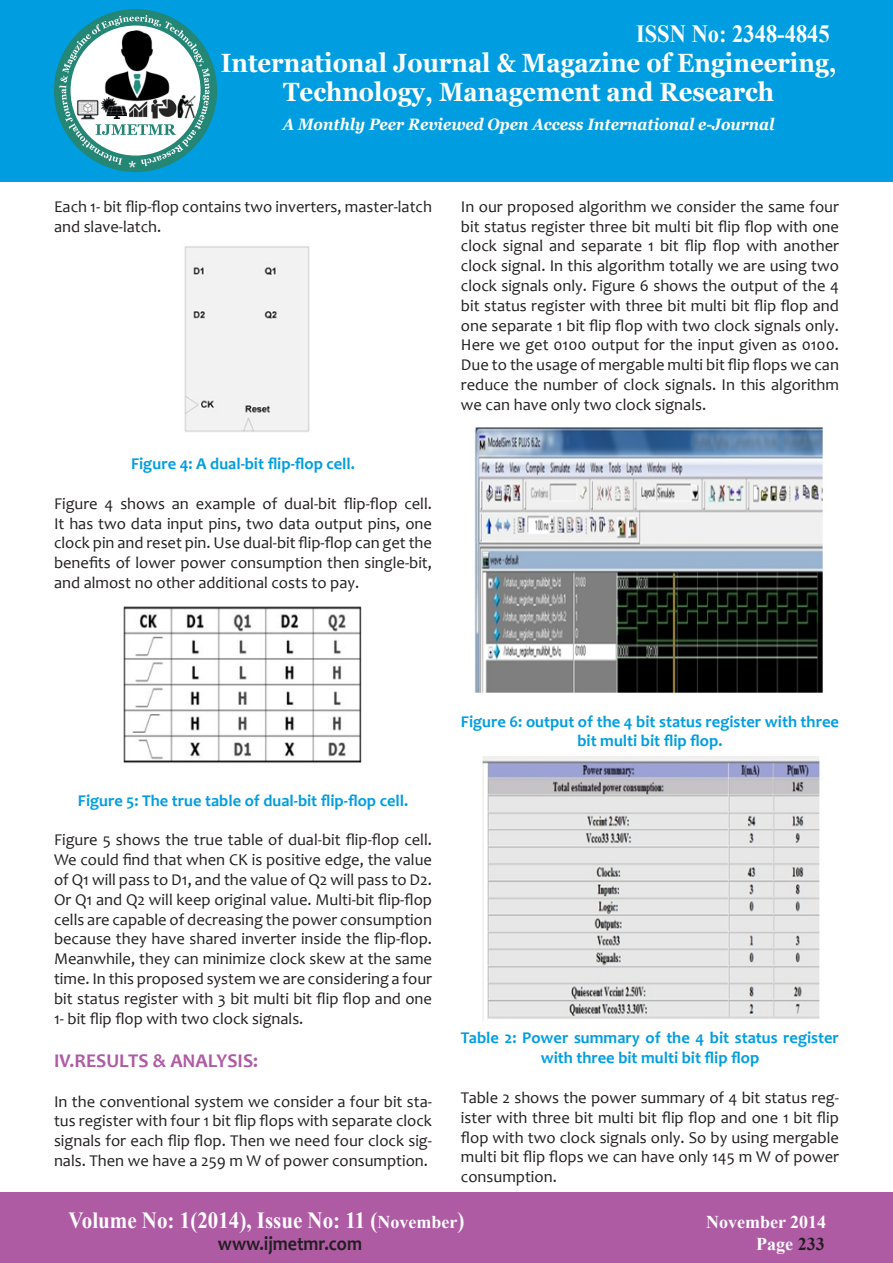
<style>
.page{position:relative;width:893px;height:1263px;background:#fff}
.page>*{position:absolute;margin:0;border:0;box-sizing:border-box;transform-origin:0 0}
.t1{font:700 26.4px "Georgia";color:#fff;scale:.91 1}
.t2{font:700 24.75px "Times New Roman";color:#fff;scale:.91 1}
.t3{font:700 23.1px "Times New Roman";color:#fff;scale:.91 1}
.t4{font:700 19.8px "Candara";color:#231f20;scale:.91 1}
.t5{font:700 19.5px "Candara";color:#af5ba4}
.t6{font:700 18px "Times New Roman";color:#fff}
.t7{font:16.5px/19.8px "Candara";color:#231f20;text-align:justify}
.t8{font:700 16.5px/19.8px "Candara";color:#009ee1;text-align:center}
.t9{font:italic 700 16.5px "Georgia";color:#fff;scale:.91 1}
.s1{font-size:18px}
.s2{color:#231f20}
</style>
<div class="page">
<div style="left:0;top:1193px;width:893px;height:70px;background:#af5ba4"></div>
<div style="left:0;top:0;width:893px;height:182px;background:#009ee1"></div>
<div style="left:54px;top:9px;width:163px;height:163px;background:#248675;border-radius:50%"></div>
<svg style="left:59px;top:15px;width:151px;height:153px"></svg>
<img style="left:150px;top:97px;width:27px;height:23px">
<img style="left:177px;top:94px;width:21px;height:26px">
<img style="left:102px;top:30px;width:72px;height:73px">
<img style="left:75px;top:99px;width:25px;height:21px">
<img style="left:102px;top:97px;width:25px;height:21px">
<div style="left:184px;top:246px;width:126px;height:186px;background:#f2f2f2"></div>
<img style="left:123px;top:606px;width:239px;height:157px">
<img style="left:474px;top:427px;width:349px;height:267px">
<img style="left:482px;top:756px;width:338px;height:264px">
<p class="t2" style="left:636px;top:16px;width:214px">ISSN No: 2348-4845</p>
<p class="t1" style="left:221px;top:46px;width:678px">International Journal &amp; Magazine of Engineering,</p>
<p class="t1" style="left:283px;top:75px;width:541px">Technology, Management and Research</p>
<p class="t9" style="left:283px;top:113px;width:542px">A Monthly Peer Reviewed Open Access International e-Journal</p>
<p class="t7" style="left:54px;top:196px;width:380px">Each 1- bit flip-flop contains two inverters, master-latch and slave-latch.</p>
<p class="t8" style="left:131px;top:454px;width:225px">Figure 4: A dual-bit flip-flop cell.</p>
<p class="t7" style="left:54px;top:493px;width:380px">Figure 4 shows an example of dual-bit flip-flop cell.<br>It has two data input pins, two data output pins, one clock pin and reset pin. Use dual-bit flip-flop can get the benefits of lower power consumption then single-bit, and almost no other additional costs to pay.</p>
<p class="t7" style="left:461px;top:196px;width:380px">In our proposed algorithm we consider the same four bit status register three bit multi bit flip flop with one clock signal and separate 1 bit flip flop with another clock signal. In this algorithm totally we are using two clock signals only. Figure 6 shows the output of the 4 bit status register with three bit multi bit flip flop and one separate 1 bit flip flop with two clock signals only.<br>Here we get 0100 output for the input given as 0100.<br>Due to the usage of mergable multi bit flip flops we can reduce the number of clock signals. In this algorithm we can have only two clock signals.</p>
<p class="t8" style="left:78px;top:790px;width:332px">Figure 5: The true table of dual-bit flip-flop cell.</p>
<p class="t7" style="left:54px;top:830px;width:380px">Figure 5 shows the true table of dual-bit flip-flop cell.<br>We could find that when CK is positive edge, the value of Q1 will pass to D1, and the value of Q2 will pass to D2.<br>Or Q1 and Q2 will keep original value. Multi-bit flip-flop cells are capable of decreasing the power consumption because they have shared inverter inside the flip-flop.<br>Meanwhile, they can minimize clock skew at the same time. In this proposed system we are considering a four bit status register with 3 bit multi bit flip flop and one 1- bit flip flop with two clock signals.</p>
<p class="t5" style="left:54px;top:1048px;width:206px">IV.RESULTS &amp; ANALYSIS:</p>
<p class="t7" style="left:54px;top:1091px;width:380px">In the conventional system we consider a four bit sta&shy;tus register with four 1 bit flip flops with separate clock signals for each flip flop. Then we need four clock sig&shy;nals. Then we have a 259 m W of power consumption.</p>
<p class="t8" style="left:461px;top:711px;width:379px">Figure 6: output of the 4 bit status register with three bit multi bit flip flop.</p>
<p class="t8" style="left:461px;top:1028px;width:379px">Table 2: Power summary of the 4 bit status register with three bit multi bit flip flop</p>
<p class="t7" style="left:461px;top:1087px;width:380px">Table 2 shows the power summary of 4 bit status reg&shy;ister with three bit multi bit flip flop and one 1 bit flip flop with two clock signals only. So by using mergable multi bit flip flops we can have only 145 m W of power consumption.</p>
<p class="t3" style="left:69px;top:1204px;width:437px">Volume No: 1(2014), Issue No: 11 (<span class="s1">November</span>)</p>
<p class="t6" style="left:706px;top:1210px;width:122px">November 2014</p>
<p class="t4" style="left:218px;top:1231px;width:160px">www.ijmetmr.com</p>
<p class="t6" style="left:756px;top:1231px;width:70px">Page <span class="s2">233</span></p>
</div>
